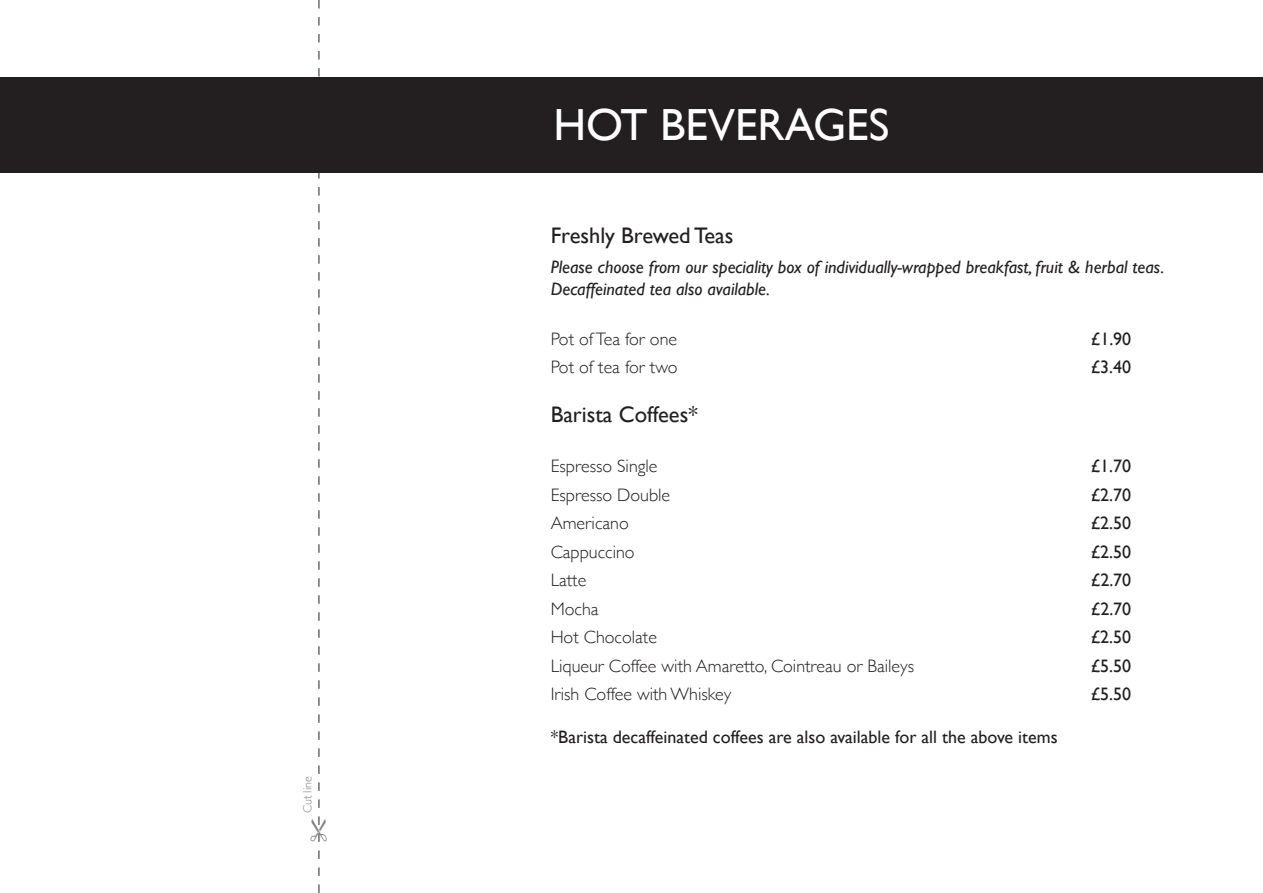
<style>
.page{position:relative;width:1263px;height:893px;background:#fff}
.page>*{position:absolute;margin:0;border:0;box-sizing:border-box;transform-origin:0 0}
.t1{font:45px "Gill Sans";color:#fff}
.t2{font:22.5px "Gill Sans";color:#231f20}
.t3{font:300 18px "Gill Sans";color:#231f20}
.t4{font:18px "Gill Sans";color:#231f20}
.t5{font:italic 18px/21.6px "Gill Sans";color:#231f20}
.t6{font:300 12px "Gill Sans";color:#808285}
</style>
<div class="page">
<div style="left:0;top:77px;width:1263px;height:96px;background:#231f20"></div>
<svg style="left:318px;top:0;width:2px;height:893px"></svg>
<p class="t6" style="left:298px;top:813px;width:39px;rotate:-90deg">Cut line</p>
<h1 class="t1" style="left:553px;top:99px;width:337px">HOT BEVERAGES</h1>
<p class="t2" style="left:551px;top:222px;width:184px">Freshly Brewed Teas</p>
<p class="t5" style="left:551px;top:256px;width:615px">Please choose from our speciality box of individually-wrapped breakfast, fruit &amp; herbal teas.<br>Decaffeinated tea also available.</p>
<p class="t3" style="left:551px;top:325px;width:128px">Pot of Tea for one</p>
<p class="t4" style="left:1091px;top:328px;width:42px">£1.90</p>
<p class="t3" style="left:551px;top:353px;width:128px">Pot of tea for two</p>
<p class="t4" style="left:1091px;top:357px;width:42px">£3.40</p>
<p class="t2" style="left:551px;top:401px;width:149px">Barista Coffees*</p>
<p class="t3" style="left:551px;top:452px;width:108px">Espresso Single</p>
<p class="t4" style="left:1091px;top:455px;width:42px">£1.70</p>
<p class="t3" style="left:551px;top:481px;width:121px">Espresso Double</p>
<p class="t4" style="left:1091px;top:484px;width:42px">£2.70</p>
<p class="t3" style="left:551px;top:509px;width:80px">Americano</p>
<p class="t4" style="left:1091px;top:512px;width:42px">£2.50</p>
<p class="t3" style="left:551px;top:538px;width:86px">Cappuccino</p>
<p class="t4" style="left:1091px;top:541px;width:42px">£2.50</p>
<p class="t3" style="left:551px;top:566px;width:37px">Latte</p>
<p class="t4" style="left:1091px;top:569px;width:42px">£2.70</p>
<p class="t3" style="left:551px;top:595px;width:49px">Mocha</p>
<p class="t4" style="left:1091px;top:598px;width:42px">£2.70</p>
<p class="t3" style="left:551px;top:623px;width:108px">Hot Chocolate</p>
<p class="t4" style="left:1091px;top:626px;width:42px">£2.50</p>
<p class="t3" style="left:551px;top:651px;width:365px">Liqueur Coffee with Amaretto, Cointreau or Baileys</p>
<p class="t4" style="left:1091px;top:655px;width:42px">£5.50</p>
<p class="t3" style="left:551px;top:680px;width:182px">Irish Coffee with Whiskey</p>
<p class="t4" style="left:1091px;top:683px;width:42px">£5.50</p>
<p class="t4" style="left:551px;top:727px;width:508px">*Barista decaffeinated coffees are also available for all the above items</p>
</div>
